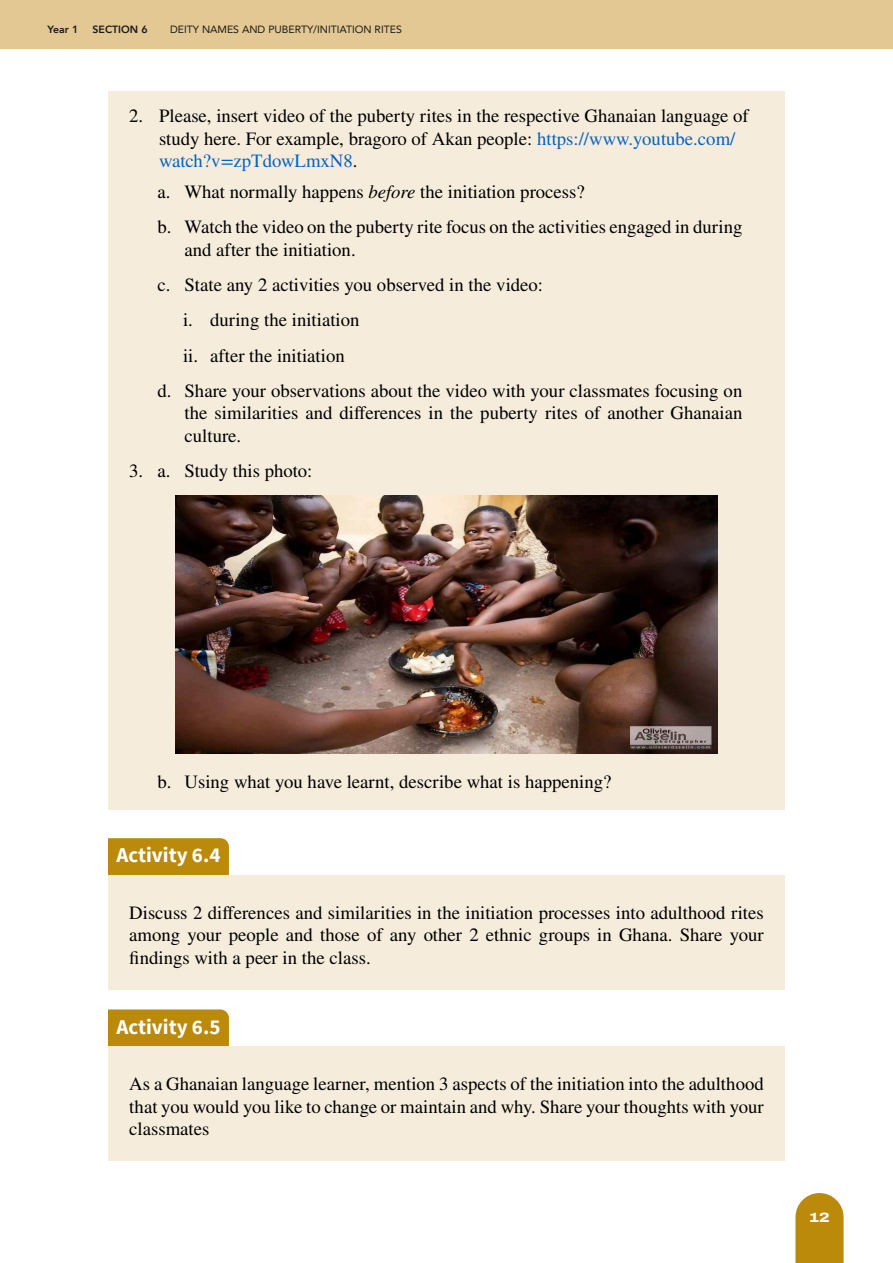
<style>
.page{position:relative;width:893px;height:1263px;background:#fff}
.page>*{position:absolute;margin:0;border:0;box-sizing:border-box;transform-origin:0 0}
.t1{font:700 21px "Source Sans Pro";color:#fff}
.t2{font:18.75px/22.5px "STIX General";color:#000}
.t3{font:800 13.5px "Archivo Expanded";color:#fff}
.t4{font:10.5px "Avenir";color:#1a1a1a}
.t5{font:800 10.5px "Avenir";color:#1a1a1a}
.s1{color:#0563c1}
.s2{font-style:italic}
</style>
<div class="page">
<div style="left:0;top:0;width:893px;height:49px;background:#e3c894"></div>
<svg style="left:795px;top:1193px;width:49px;height:70px"></svg>
<div style="left:108px;top:91px;width:677px;height:102px;background:#f6ecdc"></div>
<div style="left:108px;top:168px;width:677px;height:110px;background:#f6ecdc"></div>
<div style="left:108px;top:261px;width:677px;height:87px;background:#f6ecdc"></div>
<div style="left:108px;top:332px;width:677px;height:132px;background:#f6ecdc"></div>
<div style="left:108px;top:464px;width:677px;height:315px;background:#f6ecdc"></div>
<div style="left:108px;top:723px;width:677px;height:87px;background:#f6ecdc"></div>
<div style="left:108px;top:838px;width:121px;height:37px;background:#bb8a0b"></div>
<div style="left:108px;top:875px;width:677px;height:115px;background:#f6ecdc"></div>
<div style="left:108px;top:1009px;width:121px;height:37px;background:#bb8a0b"></div>
<div style="left:108px;top:1046px;width:677px;height:115px;background:#f6ecdc"></div>
<img style="left:176px;top:495px;width:541px;height:258px">
<p class="t5" style="left:48px;top:21px;width:32px">Year 1</p>
<p class="t5" style="left:93px;top:21px;width:57px">SECTION 6</p>
<p class="t4" style="left:170px;top:21px;width:233px">DEITY NAMES AND PUBERTY/INITIATION RITES</p>
<p class="t2" style="left:159px;top:105px;width:591px;text-indent:-30px">2. Please, insert video of the puberty rites in the respective Ghanaian language of study here. For example, bragoro of Akan people: <span class="s1">https://www.youtube.com/ watch?v=zpTdowLmxN8</span>.</p>
<p class="t2" style="left:158px;top:175px;width:586px;line-height:35.2px">a. What normally happens <span class="s2">before</span> the initiation process?<br>b. Watch the video on the puberty rite focus on the activities engaged in during</p>
<p class="t2" style="left:185px;top:239px;width:173px">and after the initiation.</p>
<p class="t2" style="left:158px;top:274px;width:387px">c. State any 2 activities you observed in the video:</p>
<p class="t2" style="left:183px;top:310px;width:178px">i. during the initiation</p>
<p class="t2" style="left:183px;top:345px;width:163px">ii. after the initiation</p>
<p class="t2" style="left:158px;top:380px;width:586px">d. Share your observations about the video with your classmates focusing on</p>
<p class="t2" style="left:185px;top:403px;width:559px">the similarities and differences in the puberty rites of another Ghanaian culture.</p>
<p class="t2" style="left:129px;top:460px;width:185px">3. a. Study this photo:</p>
<p class="t2" style="left:158px;top:772px;width:455px">b. Using what you have learnt, describe what is happening?</p>
<p class="t1" style="left:117px;top:841px;width:105px">Activity 6.4</p>
<p class="t2" style="left:129px;top:902px;width:636px;text-align:justify">Discuss 2 differences and similarities in the initiation processes into adulthood rites among your people and those of any other 2 ethnic groups in Ghana. Share your findings with a peer in the class.</p>
<p class="t1" style="left:117px;top:1012px;width:105px">Activity 6.5</p>
<p class="t2" style="left:129px;top:1073px;width:636px;text-align:justify">As a Ghanaian language learner, mention 3 aspects of the initiation into the adulthood that you would you like to change or maintain and why. Share your thoughts with your classmates</p>
<p class="t3" style="left:809px;top:1207px;width:22px">12</p>
</div>
